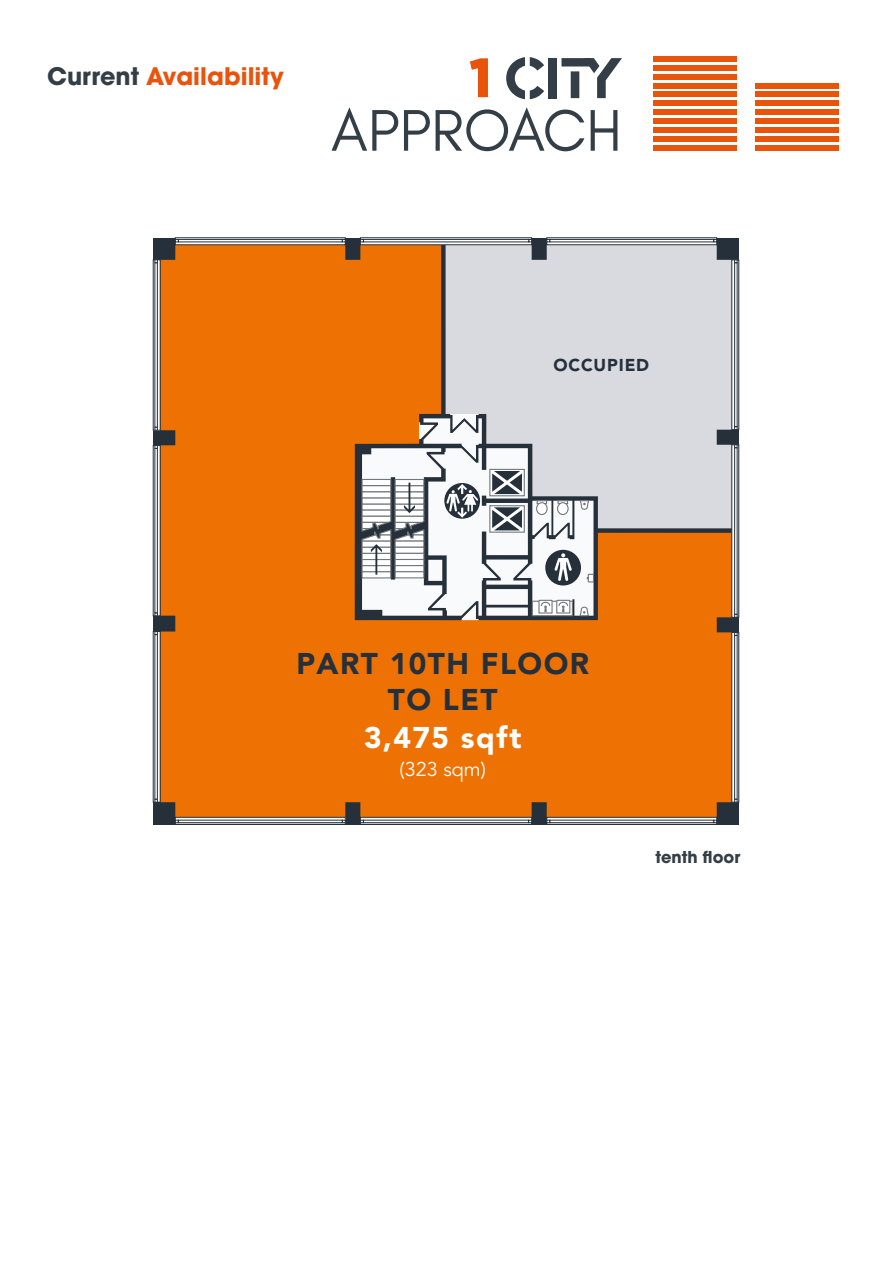
<style>
.page{position:relative;width:893px;height:1263px;background:#fff}
.page>*{position:absolute;margin:0;border:0;box-sizing:border-box;transform-origin:0 0}
.t1{font:900 29.7px/35.7px "Avenir";letter-spacing:.05em;color:#25303b;text-align:center}
.t2{font:900 29.7px "Avenir";letter-spacing:.05em;color:#fff}
.t3{font:700 24px "ITC Avant Garde Pro";color:#e9540d}
.t4{font:19.8px "Avenir";color:#fff}
.t5{font:900 17.1px "Avenir";letter-spacing:.05em;color:#25303b}
.t6{font:700 16.2px "ITC Avant Garde Pro";color:#333e47}
.s1{color:#333e47}
</style>
<div class="page">
<div style="left:653px;top:146px;width:84px;height:5px;background:#e9540d"></div>
<div style="left:653px;top:137px;width:84px;height:5px;background:#e9540d"></div>
<div style="left:653px;top:128px;width:84px;height:5px;background:#e9540d"></div>
<div style="left:653px;top:119px;width:84px;height:5px;background:#e9540d"></div>
<div style="left:653px;top:110px;width:84px;height:5px;background:#e9540d"></div>
<div style="left:653px;top:101px;width:84px;height:5px;background:#e9540d"></div>
<div style="left:653px;top:92px;width:84px;height:5px;background:#e9540d"></div>
<div style="left:653px;top:83px;width:84px;height:5px;background:#e9540d"></div>
<div style="left:653px;top:74px;width:84px;height:5px;background:#e9540d"></div>
<div style="left:653px;top:65px;width:84px;height:5px;background:#e9540d"></div>
<div style="left:653px;top:56px;width:84px;height:5px;background:#e9540d"></div>
<div style="left:755px;top:146px;width:84px;height:5px;background:#e9540d"></div>
<div style="left:755px;top:137px;width:84px;height:5px;background:#e9540d"></div>
<div style="left:755px;top:128px;width:84px;height:5px;background:#e9540d"></div>
<div style="left:755px;top:119px;width:84px;height:5px;background:#e9540d"></div>
<div style="left:755px;top:110px;width:84px;height:5px;background:#e9540d"></div>
<div style="left:755px;top:101px;width:84px;height:5px;background:#e9540d"></div>
<div style="left:755px;top:92px;width:84px;height:5px;background:#e9540d"></div>
<div style="left:755px;top:83px;width:84px;height:5px;background:#e9540d"></div>
<svg style="left:470px;top:58px;width:18px;height:39px"></svg>
<svg style="left:506px;top:57px;width:38px;height:42px"></svg>
<div style="left:548px;top:58px;width:9px;height:40px;background:#333e47"></div>
<svg style="left:561px;top:58px;width:61px;height:40px"></svg>
<svg style="left:332px;top:107px;width:66px;height:44px"></svg>
<svg style="left:404px;top:110px;width:26px;height:41px"></svg>
<svg style="left:436px;top:107px;width:148px;height:44px"></svg>
<svg style="left:591px;top:110px;width:26px;height:41px"></svg>
<svg style="left:160px;top:245px;width:572px;height:572px;background:#e48835"></svg>
<div style="left:547px;top:238px;width:170px;height:7px;background:#a4a8ad"></div>
<div style="left:546px;top:237px;width:171px;height:8px;border:1px solid #25303b"></div>
<div style="left:549px;top:239px;width:165px;height:3px;background:#fff;border:1px solid #25303b"></div>
<div style="left:731px;top:259px;width:8px;height:171px;background:#fff;border:1px solid #25303b"></div>
<svg style="left:734px;top:427px;width:4px;height:3px"></svg>
<svg style="left:734px;top:259px;width:4px;height:3px"></svg>
<svg style="left:734px;top:262px;width:4px;height:165px"></svg>
<div style="left:731px;top:444px;width:8px;height:174px;background:#fff;border:1px solid #25303b"></div>
<svg style="left:734px;top:615px;width:4px;height:3px"></svg>
<svg style="left:734px;top:444px;width:4px;height:3px"></svg>
<svg style="left:734px;top:447px;width:4px;height:168px"></svg>
<div style="left:731px;top:632px;width:8px;height:171px;background:#fff;border:1px solid #25303b"></div>
<svg style="left:734px;top:800px;width:4px;height:3px"></svg>
<svg style="left:734px;top:632px;width:4px;height:3px"></svg>
<svg style="left:734px;top:635px;width:4px;height:165px"></svg>
<div style="left:360px;top:238px;width:172px;height:7px;background:#a4a8ad"></div>
<div style="left:360px;top:237px;width:172px;height:8px;border:1px solid #25303b"></div>
<div style="left:363px;top:239px;width:166px;height:3px;background:#fff;border:1px solid #25303b"></div>
<div style="left:175px;top:238px;width:170px;height:7px;background:#a4a8ad"></div>
<div style="left:175px;top:237px;width:171px;height:8px;border:1px solid #25303b"></div>
<div style="left:178px;top:239px;width:165px;height:3px;background:#fff;border:1px solid #25303b"></div>
<div style="left:547px;top:817px;width:170px;height:7px;background:#b5b9bc"></div>
<div style="left:546px;top:817px;width:171px;height:8px;border:1px solid #25303b"></div>
<div style="left:549px;top:820px;width:165px;height:3px;background:#fff;border:1px solid #25303b"></div>
<div style="left:360px;top:817px;width:172px;height:7px;background:#b5b9bc"></div>
<div style="left:360px;top:817px;width:172px;height:8px;border:1px solid #25303b"></div>
<div style="left:363px;top:820px;width:166px;height:3px;background:#fff;border:1px solid #25303b"></div>
<div style="left:175px;top:817px;width:170px;height:7px;background:#b5b9bc"></div>
<div style="left:175px;top:817px;width:171px;height:8px;border:1px solid #25303b"></div>
<div style="left:178px;top:820px;width:165px;height:3px;background:#fff;border:1px solid #25303b"></div>
<div style="left:153px;top:259px;width:8px;height:172px;border:1px solid #25303b"></div>
<svg style="left:154px;top:428px;width:4px;height:3px"></svg>
<svg style="left:154px;top:259px;width:4px;height:3px"></svg>
<svg style="left:154px;top:262px;width:4px;height:166px"></svg>
<div style="left:153px;top:445px;width:8px;height:171px;border:1px solid #25303b"></div>
<svg style="left:154px;top:613px;width:4px;height:3px"></svg>
<svg style="left:154px;top:445px;width:4px;height:3px"></svg>
<svg style="left:154px;top:448px;width:4px;height:165px"></svg>
<div style="left:153px;top:631px;width:8px;height:172px;border:1px solid #25303b"></div>
<svg style="left:154px;top:800px;width:4px;height:3px"></svg>
<svg style="left:154px;top:631px;width:4px;height:3px"></svg>
<svg style="left:154px;top:634px;width:4px;height:166px"></svg>
<svg style="left:361px;top:414px;width:234px;height:206px"></svg>
<p class="t3" style="left:47px;top:60px;width:238px"><span class="s1">Current</span> Availability</p>
<p class="t5" style="left:553px;top:350px;width:97px">OCCUPIED</p>
<p class="t1" style="left:296px;top:645px;width:294px">PART 10TH FLOOR<br>TO LET</p>
<p class="t2" style="left:364px;top:712px;width:159px">3,475 sqft</p>
<p class="t4" style="left:400px;top:758px;width:88px">(323 sqm)</p>
<p class="t6" style="left:656px;top:846px;width:86px">tenth floor</p>
</div>
